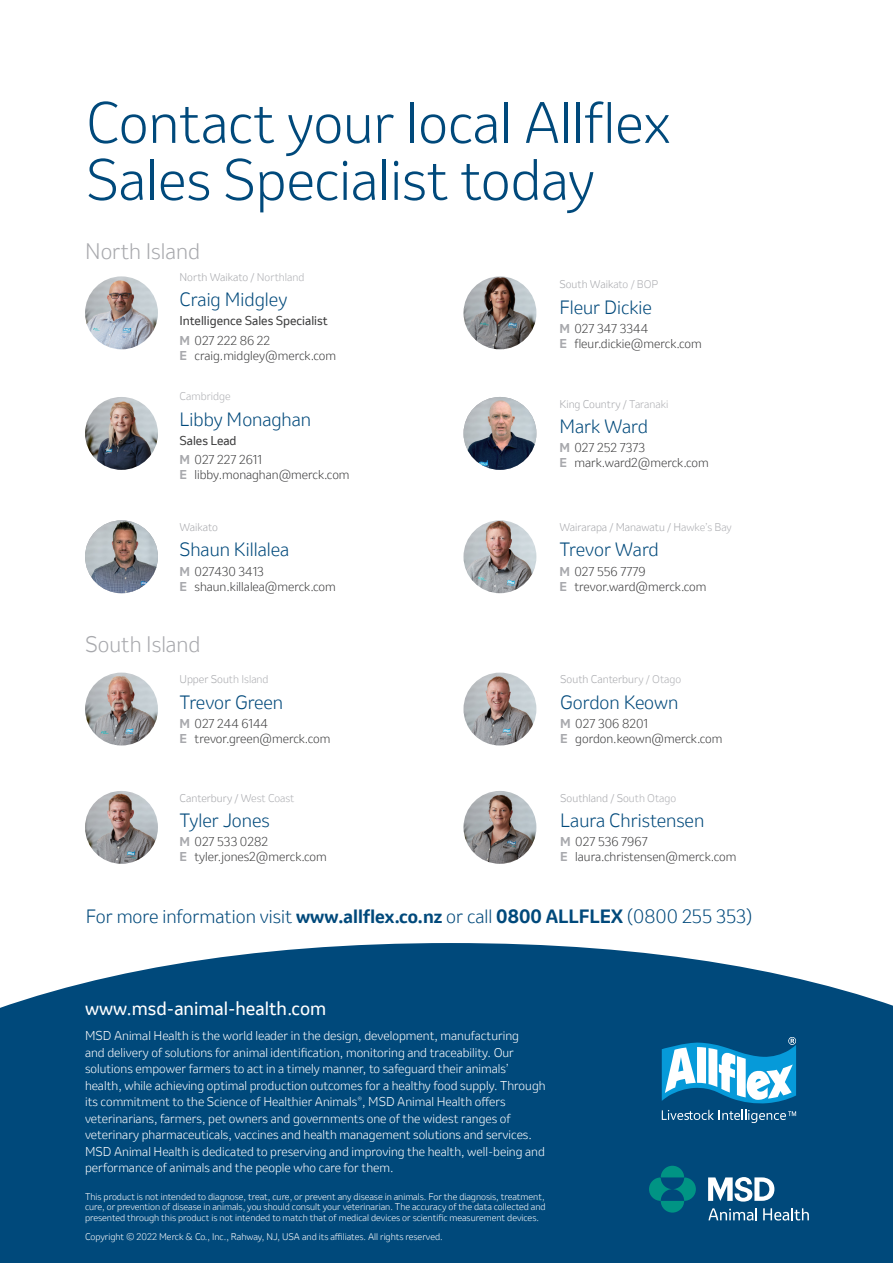
<style>
.page{position:relative;width:893px;height:1263px;background:#fff}
.page>*{position:absolute;margin:0;border:0;box-sizing:border-box;transform-origin:0 0}
.Allflex_Heading{font:300 54px/57px "Invention";color:#00497b}
.Allflex_Subhead{font:300 21px "Invention";color:#a8a9ad}
.Allflex_Contact_Name{font:300 18px "Invention";color:#00497b}
.Allflex_Subhead2{font:300 18px "Invention";color:#00497b}
.Allflex_Subhead2-2{font:18px "Invention";color:#fff}
.Allflex_Contact_Name-2{font:300 18px "Invention";letter-spacing:-.02em;color:#00497b}
.Allflex_Footnote{font:300 12px/16.5px "Invention";color:#fff}
.Allflex_Contact_Deta{font:300 12px/15px "Invention";color:#3e3e3f}
.Allflex_Contact_Deta-2{font:12px "Invention";color:#3e3e3f}
.Allflex_Contact_Regi{font:300 10.5px "Invention";color:#a8a9ad}
.Allflex_Contact_Regi-2{font:300 10.5px "Invention";color:#b0b1b5}
.Allflex_Footnote-2{font:300 9px/10.5px "Invention";color:#fff;text-align:justify}
.s1{color:#b0b1b5}
.s2{font-weight:700;color:#a8a9ad}
.s3{font-weight:700}
</style>
<div class="page">
<img style="left:85px;top:276px;width:73px;height:73px;border-radius:36px">
<img style="left:463px;top:276px;width:73px;height:73px;border-radius:36px">
<img style="left:85px;top:397px;width:73px;height:73px;border-radius:36px">
<img style="left:85px;top:520px;width:73px;height:73px;border-radius:36px">
<img style="left:85px;top:673px;width:73px;height:72px;border-radius:36px">
<img style="left:463px;top:673px;width:73px;height:72px;border-radius:36px">
<img style="left:85px;top:791px;width:73px;height:73px;border-radius:36px">
<img style="left:463px;top:791px;width:73px;height:73px;border-radius:36px">
<img style="left:463px;top:520px;width:73px;height:73px;border-radius:36px">
<img style="left:463px;top:397px;width:73px;height:73px;border-radius:36px">
<div style="left:0;top:943px;width:893px;height:320px;background:#00497b"></div>
<svg style="left:708px;top:1208px;width:49px;height:12px"></svg>
<svg style="left:763px;top:1208px;width:46px;height:12px"></svg>
<svg style="left:649px;top:1166px;width:47px;height:46px;background:#006a7e"></svg>
<svg style="left:708px;top:1177px;width:66px;height:25px"></svg>
<svg style="left:662px;top:1037px;width:134px;height:67px"></svg>
<svg style="left:662px;top:1110px;width:134px;height:13px;background:#356f96"></svg>
<p class="Allflex_Heading" style="left:86px;top:94px;width:586px">Contact your local Allflex<br>Sales Specialist today</p>
<p class="Allflex_Subhead" style="left:85px;top:237px;width:116px">North Island</p>
<p class="Allflex_Contact_Regi" style="left:179px;top:270px;width:126px">North Waikato / <span class="s1">Northland</span></p>
<p class="Allflex_Contact_Name" style="left:179px;top:287px;width:109px">Craig Midgley</p>
<p class="Allflex_Contact_Deta-2" style="left:179px;top:312px;width:150px">Intelligence Sales Specialist</p>
<p class="Allflex_Contact_Deta" style="left:179px;top:332px;width:158px"><span class="s2">M</span> 027 222 86 22<br><span class="s2">E</span> craig.midgley@merck.com</p>
<p class="Allflex_Contact_Regi-2" style="left:179px;top:389px;width:53px">Cambridge</p>
<p class="Allflex_Contact_Name" style="left:179px;top:406px;width:133px">Libby Monaghan</p>
<p class="Allflex_Contact_Deta-2" style="left:179px;top:432px;width:59px">Sales Lead</p>
<p class="Allflex_Contact_Deta" style="left:179px;top:452px;width:84px"><span class="s2">M</span> 027 227 2611</p>
<p class="Allflex_Contact_Deta" style="left:179px;top:467px;width:172px"><span class="s2">E</span> libby.monaghan@merck.com</p>
<p class="Allflex_Contact_Regi" style="left:179px;top:520px;width:40px">Waikato</p>
<p class="Allflex_Contact_Name" style="left:179px;top:537px;width:111px">Shaun Killalea</p>
<p class="Allflex_Contact_Deta" style="left:179px;top:564px;width:86px"><span class="s2">M</span> 027430 3413</p>
<p class="Allflex_Contact_Deta" style="left:179px;top:579px;width:158px"><span class="s2">E</span> shaun.killalea@merck.com</p>
<p class="Allflex_Subhead" style="left:85px;top:629px;width:117px">South Island</p>
<p class="Allflex_Contact_Regi" style="left:179px;top:672px;width:91px">Upper Sou<span class="s1">th Island</span></p>
<p class="Allflex_Contact_Name" style="left:179px;top:689px;width:105px">Trevor Green</p>
<p class="Allflex_Contact_Deta" style="left:179px;top:716px;width:90px"><span class="s2">M</span> 027 244 6144</p>
<p class="Allflex_Contact_Deta" style="left:179px;top:731px;width:152px"><span class="s2">E</span> trevor.green@merck.com</p>
<p class="Allflex_Contact_Regi" style="left:179px;top:790px;width:117px">Canterbury / W<span class="s1">est Coast</span></p>
<p class="Allflex_Contact_Name" style="left:179px;top:808px;width:92px">Tyler Jones</p>
<p class="Allflex_Contact_Deta" style="left:179px;top:834px;width:90px"><span class="s2">M</span> 027 533 0282</p>
<p class="Allflex_Contact_Deta" style="left:179px;top:849px;width:149px"><span class="s2">E</span> tyler.jones2@merck.com</p>
<p class="Allflex_Contact_Regi" style="left:559px;top:277px;width:101px">South Waik<span class="s1">ato / BOP</span></p>
<p class="Allflex_Contact_Name" style="left:559px;top:294px;width:94px">Fleur Dickie</p>
<p class="Allflex_Contact_Deta" style="left:559px;top:321px;width:90px"><span class="s2">M</span> 027 347 3344</p>
<p class="Allflex_Contact_Deta" style="left:559px;top:336px;width:144px"><span class="s2">E</span> fleur.dickie@merck.com</p>
<p class="Allflex_Contact_Regi" style="left:559px;top:397px;width:111px">King Country / <span class="s1">Taranaki</span></p>
<p class="Allflex_Contact_Name" style="left:559px;top:414px;width:90px">Mark Ward</p>
<p class="Allflex_Contact_Deta" style="left:559px;top:440px;width:87px"><span class="s2">M</span> 027 252 7373</p>
<p class="Allflex_Contact_Deta" style="left:559px;top:455px;width:151px"><span class="s2">E</span> mark.ward2@merck.com</p>
<p class="Allflex_Contact_Regi" style="left:559px;top:520px;width:174px">Wairarapa / Manawatu / H<span class="s1">awke’s Bay</span></p>
<p class="Allflex_Contact_Name-2" style="left:559px;top:537px;width:101px">Trevor Ward</p>
<p class="Allflex_Contact_Deta" style="left:559px;top:564px;width:88px"><span class="s2">M</span> 027 556 7779</p>
<p class="Allflex_Contact_Deta" style="left:559px;top:579px;width:149px"><span class="s2">E</span> trevor.ward@merck.com</p>
<p class="Allflex_Contact_Regi" style="left:560px;top:672px;width:122px">South Canterbu<span class="s1">ry / Otago</span></p>
<p class="Allflex_Contact_Name" style="left:560px;top:689px;width:120px">Gordon Keown</p>
<p class="Allflex_Contact_Deta" style="left:560px;top:716px;width:89px"><span class="s2">M</span> 027 306 8201</p>
<p class="Allflex_Contact_Deta" style="left:560px;top:731px;width:164px"><span class="s2">E</span> gordon.keown@merck.com</p>
<p class="Allflex_Contact_Regi" style="left:560px;top:790px;width:117px">Southland / So<span class="s1">uth Otago</span></p>
<p class="Allflex_Contact_Name" style="left:560px;top:808px;width:146px">Laura Christensen</p>
<p class="Allflex_Contact_Deta" style="left:560px;top:834px;width:89px"><span class="s2">M</span> 027 536 7967</p>
<p class="Allflex_Contact_Deta" style="left:560px;top:849px;width:178px"><span class="s2">E</span> laura.christensen@merck.com</p>
<p class="Allflex_Subhead2" style="left:86px;top:904px;width:668px">For more information visit <span class="s3">www.allflex.co.nz</span> or call <span class="s3">0800 ALLFLEX</span> (0800 255 353)</p>
<p class="Allflex_Subhead2-2" style="left:85px;top:996px;width:243px">www.msd-animal-health.com</p>
<p class="Allflex_Footnote" style="left:85px;top:1027px;width:462px">MSD Animal Health is the world leader in the design, development, manufacturing<br>and delivery of solutions for animal identification, monitoring and traceability. Our solutions empower farmers to act in a timely manner, to safeguard their animals’ health, while achieving optimal production outcomes for a healthy food supply. Through its commitment to the Science of Healthier Animals<sup>®</sup>, MSD Animal Health offers veterinarians, farmers, pet owners and governments one of the widest ranges of veterinary pharmaceuticals, vaccines and health management solutions and services.<br>MSD Animal Health is dedicated to preserving and improving the health, well-being and performance of animals and the people who care for them.</p>
<p class="Allflex_Footnote-2" style="left:85px;top:1191px;width:462px">This product is not intended to diagnose, treat, cure, or prevent any disease in animals. For the diagnosis, treatment, cure, or prevention of disease in animals, you should consult your veterinarian. The accuracy of the data collected and presented through this product is not intended to match that of medical devices or scientific measurement devices.</p>
<p class="Allflex_Footnote-2" style="left:85px;top:1231px;width:359px">Copyright © 2022 Merck &amp; Co., Inc., Rahway, NJ, USA and its affiliates. All rights reserved.</p>
</div>
